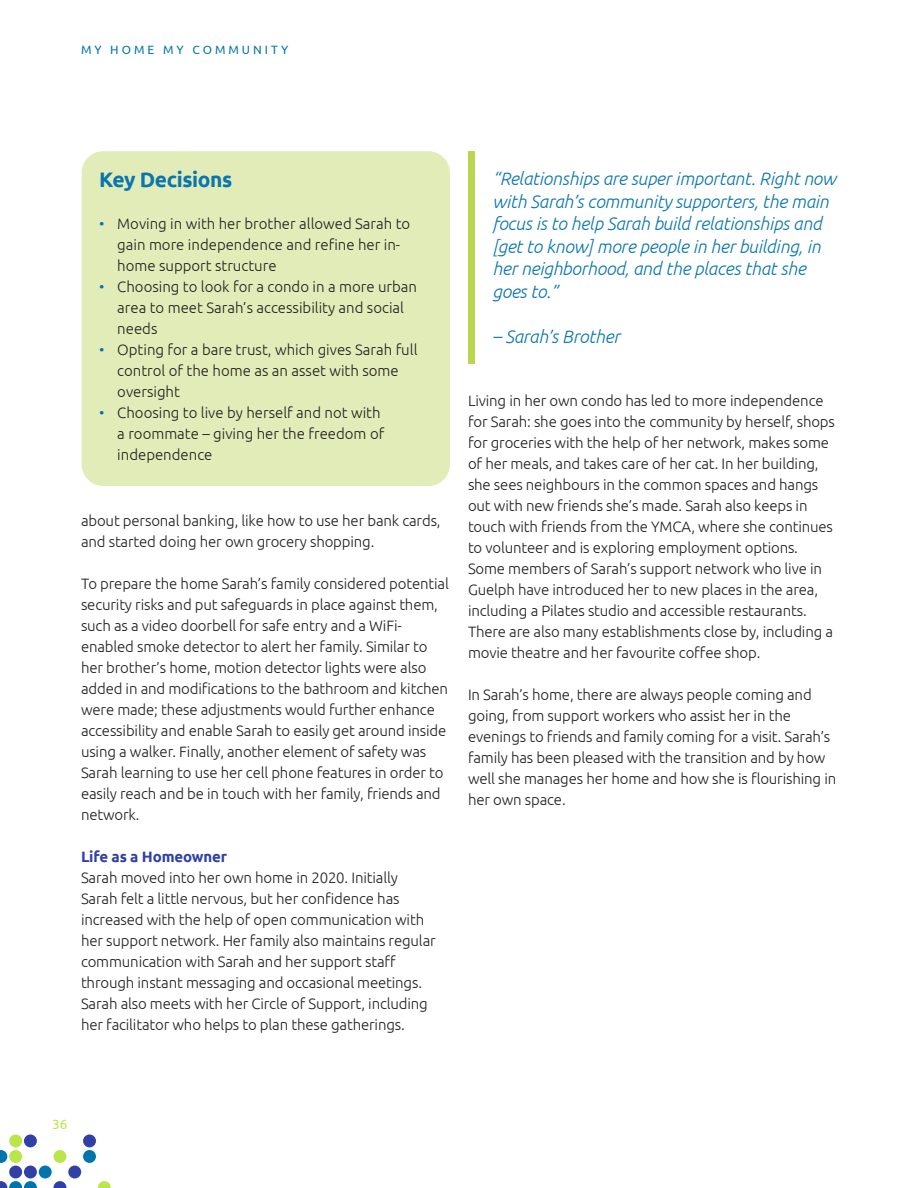
<style>
.page{position:relative;width:918px;height:1188px;background:#fff}
.page>*{position:absolute;margin:0;border:0;box-sizing:border-box;transform-origin:0 0}
.t1{font:700 21px "Ubuntu";letter-spacing:-.02em;color:#0a76b0}
.t2{font:italic 300 18px/22.5px "Ubuntu";letter-spacing:-.01em;color:#0a76b0}
.t3{font:300 15px/21px "Ubuntu";letter-spacing:-.01em;color:#231f20}
.t4{font:700 15px "Ubuntu";letter-spacing:-.01em;color:#3040a6}
.t5{font:13.5px "Ubuntu";color:#bae64a}
.t6{font:12px "Ubuntu";letter-spacing:.25em;color:#0075ad}
.s1{color:#0075ad}
</style>
<div class="page">
<svg style="left:0;top:1150px;width:7px;height:13px"></svg>
<div style="left:9px;top:1166px;width:13px;height:12px;background:#3040a6;border-radius:50%"></div>
<div style="left:24px;top:1134px;width:13px;height:13px;background:#3040a6;border-radius:50%"></div>
<div style="left:24px;top:1166px;width:13px;height:12px;background:#3040a6;border-radius:50%"></div>
<div style="left:39px;top:1166px;width:13px;height:12px;background:#0075ad;border-radius:50%"></div>
<svg style="left:54px;top:1181px;width:12px;height:7px"></svg>
<div style="left:68px;top:1166px;width:13px;height:12px;background:#3040a6;border-radius:50%"></div>
<div style="left:83px;top:1134px;width:13px;height:13px;background:#3040a6;border-radius:50%"></div>
<div style="left:83px;top:1150px;width:13px;height:13px;background:#0075ad;border-radius:50%"></div>
<div style="left:9px;top:1134px;width:13px;height:13px;background:#bae64a;border-radius:50%"></div>
<div style="left:9px;top:1150px;width:13px;height:13px;background:#bae64a;border-radius:50%"></div>
<svg style="left:0;top:1181px;width:37px;height:7px"></svg>
<div style="left:54px;top:1150px;width:12px;height:13px;background:#bae64a;border-radius:50%"></div>
<svg style="left:98px;top:1181px;width:13px;height:7px"></svg>
<div style="left:469px;top:151px;width:6px;height:213px;background:#bad64e"></div>
<div style="left:82px;top:151px;width:368px;height:335px;background:#e1ecb8;border-radius:22px"></div>
<p class="t6" style="left:81px;top:42px;width:209px">MY HOME MY COMMUNITY</p>
<p class="t1" style="left:99px;top:167px;width:135px">Key Decisions</p>
<p class="t3" style="left:117px;top:213px;width:295px;text-indent:-18px"><span class="s1">•</span> Moving in with her brother allowed Sarah to gain more independence and refine her in&shy;home support structure</p>
<p class="t3" style="left:117px;top:276px;width:301px;text-indent:-18px"><span class="s1">•</span> Choosing to look for a condo in a more urban area to meet Sarah’s accessibility and social needs</p>
<p class="t3" style="left:117px;top:339px;width:302px;text-indent:-18px"><span class="s1">•</span> Opting for a bare trust, which gives Sarah full control of the home as an asset with some oversight</p>
<p class="t3" style="left:117px;top:402px;width:269px;text-indent:-18px"><span class="s1">•</span> Choosing to live by herself and not with a roommate – giving her the freedom of independence</p>
<p class="t3" style="left:81px;top:510px;width:361px">about personal banking, like how to use her bank cards, and started doing her own grocery shopping.</p>
<p class="t3" style="left:81px;top:573px;width:369px">To prepare the home Sarah’s family considered potential security risks and put safeguards in place against them, such as a video doorbell for safe entry and a WiFi&shy;enabled smoke detector to alert her family. Similar to her brother’s home, motion detector lights were also added in and modifications to the bathroom and kitchen were made; these adjustments would further enhance accessibility and enable Sarah to easily get around inside using a walker. Finally, another element of safety was Sarah learning to use her cell phone features in order to easily reach and be in touch with her family, friends and network.</p>
<p class="t4" style="left:81px;top:847px;width:148px">Life as a Homeowner</p>
<p class="t3" style="left:81px;top:867px;width:356px">Sarah moved into her own home in 2020. Initially Sarah felt a little nervous, but her confidence has increased with the help of open communication with her support network. Her family also maintains regular communication with Sarah and her support staff through instant messaging and occasional meetings.<br>Sarah also meets with her Circle of Support, including her facilitator who helps to plan these gatherings.</p>
<p class="t2" style="left:492px;top:167px;width:345px">“Relationships are super important. Right now with Sarah’s community supporters, the main focus is to help Sarah build relationships and [get to know] more people in her building, in her neighborhood, and the places that she goes to.”</p>
<p class="t2" style="left:492px;top:325px;width:129px">– Sarah’s Brother</p>
<p class="t3" style="left:468px;top:390px;width:369px">Living in her own condo has led to more independence for Sarah: she goes into the community by herself, shops for groceries with the help of her network, makes some of her meals, and takes care of her cat. In her building, she sees neighbours in the common spaces and hangs out with new friends she’s made. Sarah also keeps in touch with friends from the YMCA, where she continues to volunteer and is exploring employment options.<br>Some members of Sarah’s support network who live in Guelph have introduced her to new places in the area, including a Pilates studio and accessible restaurants.<br>There are also many establishments close by, including a movie theatre and her favourite coffee shop.</p>
<p class="t3" style="left:468px;top:684px;width:370px">In Sarah’s home, there are always people coming and going, from support workers who assist her in the evenings to friends and family coming for a visit. Sarah’s family has been pleased with the transition and by how well she manages her home and how she is flourishing in her own space.</p>
<p class="t5" style="left:52px;top:1116px;width:17px">36</p>
</div>
